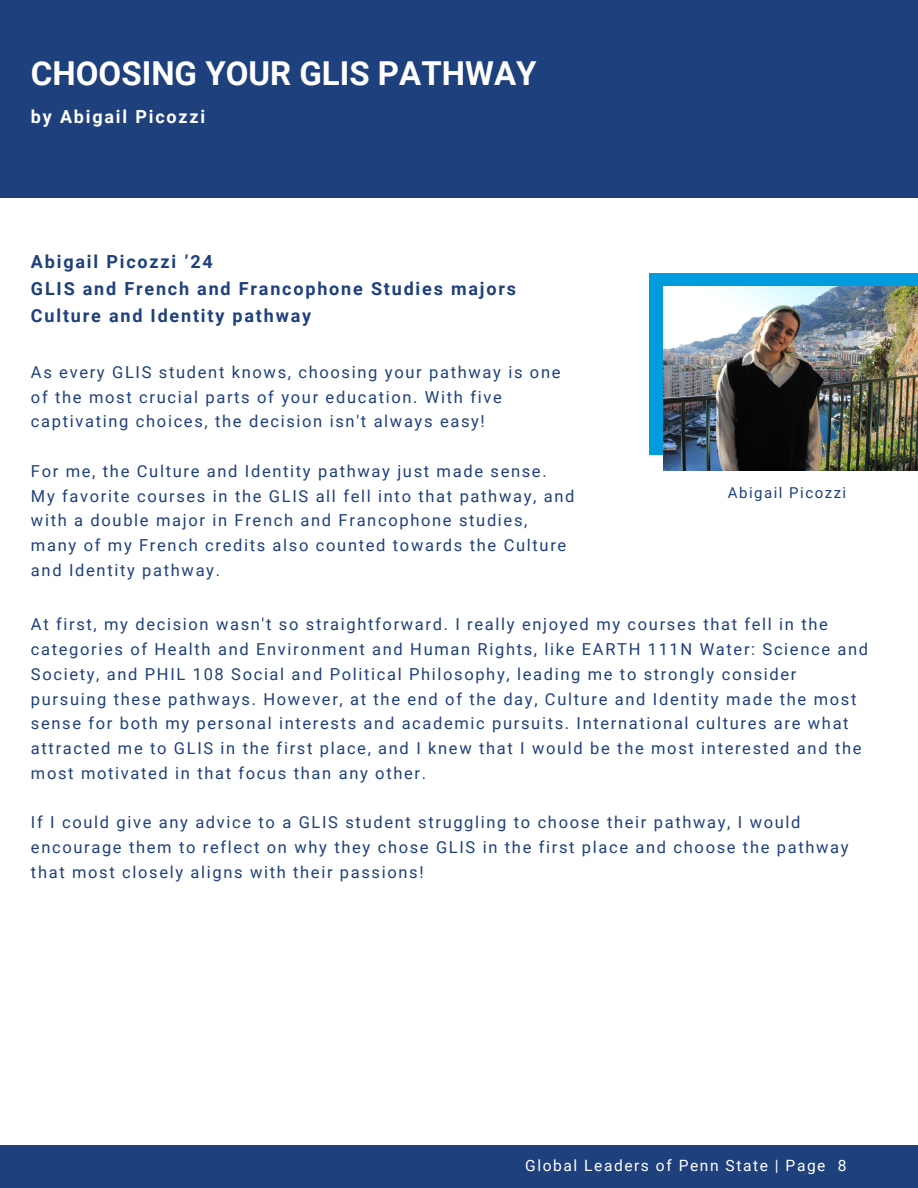
<style>
.page{position:relative;width:918px;height:1188px;background:#fff}
.page>*{position:absolute;margin:0;border:0;box-sizing:border-box;transform-origin:0 0}
.t1{font:700 33px "Roboto";color:#fff}
.t2{font:700 18px/27px "Roboto";letter-spacing:.1em;color:#1e407c}
.t3{font:700 18px "Roboto";letter-spacing:.1em;color:#fff}
.t4{font:16.5px/24.8px "Roboto";letter-spacing:.1em;color:#1e407c}
.t5{font:15.6px "Roboto";letter-spacing:.1em;color:#fff}
.t6{font:15px "Roboto";letter-spacing:.1em;color:#1e407c}
</style>
<div class="page">
<div style="left:0;top:1145px;width:918px;height:43px;background:#1e407c"></div>
<div style="left:0;top:0;width:918px;height:197px;background:#1e407c"></div>
<div style="left:649px;top:274px;width:269px;height:180px;background:#009cde"></div>
<img style="left:663px;top:286px;width:255px;height:185px">
<h1 class="t1" style="left:31px;top:54px;width:507px">CHOOSING YOUR GLIS PATHWAY</h1>
<p class="t3" style="left:31px;top:107px;width:176px">by Abigail Picozzi</p>
<p class="t2" style="left:31px;top:249px;width:487px">Abigail Picozzi ’24<br>GLIS and French and Francophone Studies majors<br>Culture and Identity pathway</p>
<p class="t4" style="left:31px;top:360px;width:531px">As every GLIS student knows, choosing your pathway is one of the most crucial parts of your education. With five captivating choices, the decision isn't always easy!</p>
<p class="t4" style="left:31px;top:459px;width:545px">For me, the Culture and Identity pathway just made sense.<br>My favorite courses in the GLIS all fell into that pathway, and with a double major in French and Francophone studies, many of my French credits also counted towards the Culture and Identity pathway.</p>
<p class="t4" style="left:31px;top:612px;width:839px">At first, my decision wasn't so straightforward. I really enjoyed my courses that fell in the categories of Health and Environment and Human Rights, like EARTH 111N Water: Science and Society, and PHIL 108 Social and Political Philosophy, leading me to strongly consider pursuing these pathways. However, at the end of the day, Culture and Identity made the most sense for both my personal interests and academic pursuits. International cultures are what attracted me to GLIS in the first place, and I knew that I would be the most interested and the most motivated in that focus than any other.</p>
<p class="t4" style="left:31px;top:810px;width:819px">If I could give any advice to a GLIS student struggling to choose their pathway, I would encourage them to reflect on why they chose GLIS in the first place and choose the pathway that most closely aligns with their passions!</p>
<p class="t6" style="left:728px;top:484px;width:120px">Abigail Picozzi</p>
<p class="t5" style="left:525px;top:1156px;width:323px">Global Leaders of Penn State | Page 8</p>
</div>
